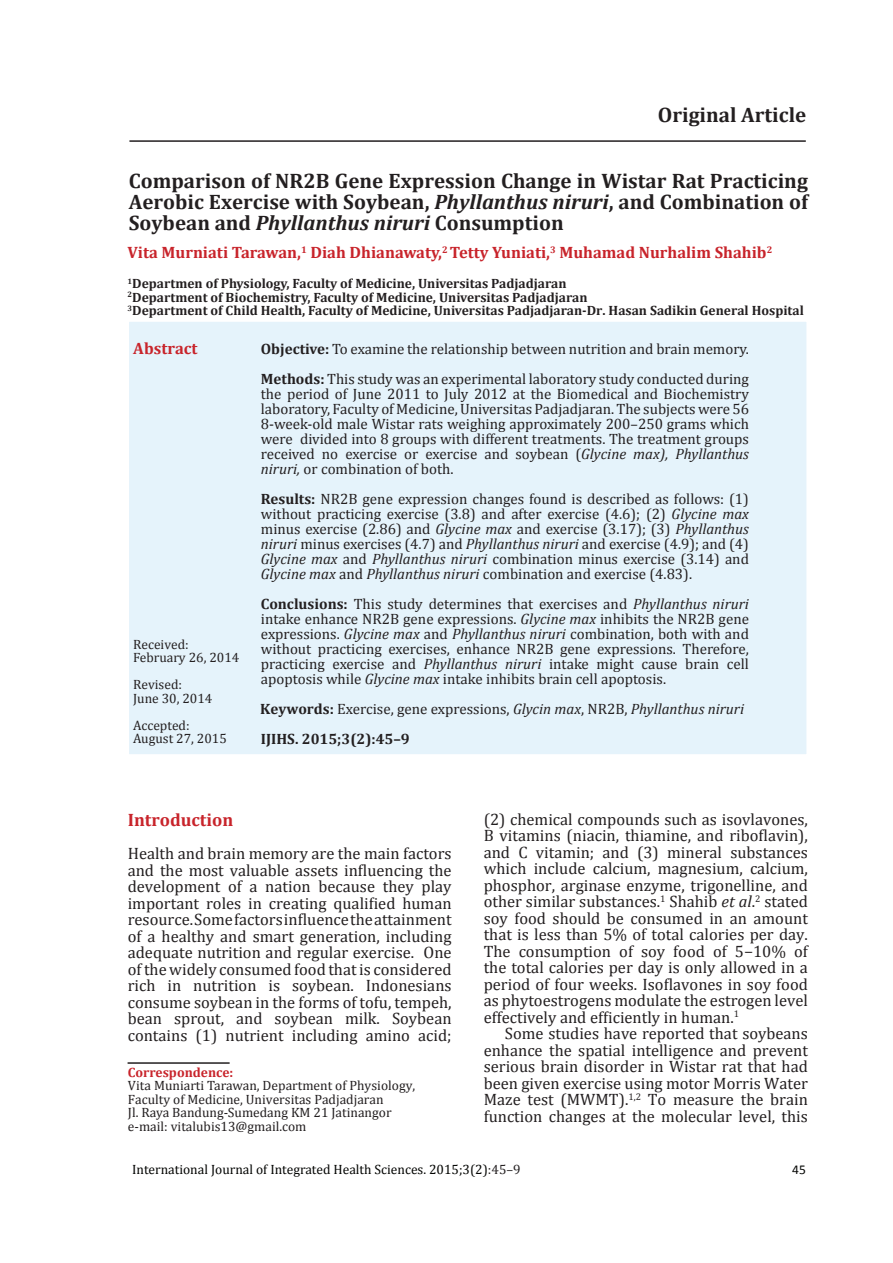
<style>
.page{position:relative;width:893px;height:1263px;background:#fff}
.page>*{position:absolute;margin:0;border:0;box-sizing:border-box;transform-origin:0 0}
.t1{font:700 21px/21px "Cambria";color:#231f20;text-align:justify}
.t2{font:700 18px "Cambria";color:#c8242b}
.t3{font:16.5px/16.5px "Cambria";color:#231f20;text-align:justify}
.t4{font:700 16.5px "Cambria";color:#c8242b}
.t5{font:15px/15px "Cambria";color:#231f20;text-align:justify}
.t6{font:700 13.5px/13.5px "Cambria";color:#231f20}
.t7{font:13.5px/13.5px "Cambria";color:#231f20}
.t8{font:13.5px "Cambria";color:#040503}
.t9{font:700 13.5px "Cambria";color:#c8242b}
.t10{font:13.5px "Calibri";color:#040503}
.s1{font-style:italic}
.s2{font-weight:700}
.s3{color:#231f20}
</style>
<div class="page">
<hr style="left:129px;top:140px;width:677px;height:2px;background:#231f20">
<hr style="left:128px;top:1062px;width:102px;height:2px;background:#231f20">
<div style="left:128px;top:321px;width:679px;height:434px;background:#e5f3fb"></div>
<div style="left:128px;top:320px;width:680px;height:436px;border:2px solid #fff"></div>
<h1 class="t1" style="left:658px;top:103px;width:150px">Original Article</h1>
<h1 class="t1" style="left:129px;top:170px;width:681px">Comparison of NR2B Gene Expression Change in Wistar Rat Practicing Aerobic Exercise with Soybean, <span class="s1">Phyllanthus niruri</span>, and Combination of Soybean and <span class="s1">Phyllanthus niruri</span> Consumption</h1>
<p class="t4" style="left:128px;top:241px;width:646px">Vita Murniati Tarawan,<sup>1</sup> Diah Dhianawaty,<sup>2</sup> Tetty Yuniati,<sup>3</sup> Muhamad Nurhalim Shahib<sup>2</sup></p>
<p class="t6" style="left:128px;top:277px;width:678px"><sup>1</sup>Departmen of Physiology, Faculty of Medicine, Universitas Padjadjaran<br><sup>2</sup>Department of Biochemistry, Faculty of Medicine, Universitas Padjadjaran<br><sup>3</sup>Department of Child Health, Faculty of Medicine, Universitas Padjadjaran-Dr. Hasan Sadikin General Hospital</p>
<p class="t4" style="left:133px;top:337px;width:66px">Abstract</p>
<p class="t5" style="left:261px;top:334px;width:490px;line-height:30px"><span class="s2">Objective:</span> To examine the relationship between nutrition and brain memory.<br><span class="s2">Methods:</span> This study was an experimental laboratory study conducted during</p>
<p class="t5" style="left:261px;top:387px;width:490px">the period of June 2011 to July 2012 at the Biomedical and Biochemistry laboratory, Faculty of Medicine, Universitas Padjadjaran. The subjects were 56<br>8-week-old male Wistar rats weighing approximately 200–250 grams which were divided into 8 groups with different treatments. The treatment groups received no exercise or exercise and soybean (<span class="s1">Glycine max), Phyllanthus niruri,</span> or combination of both.</p>
<p class="t5" style="left:261px;top:492px;width:490px"><span class="s2">Results:</span> NR2B gene expression changes found is described as follows: (1) without practicing exercise (3.8) and after exercise (4.6); (2) <span class="s1">Glycine max </span>minus exercise (2.86) and <span class="s1">Glycine max</span> and exercise (3.17); (3) <span class="s1">Phyllanthus niruri</span> minus exercises (4.7) and <span class="s1">Phyllanthus niruri</span> and exercise (4.9); and (4)<br><span class="s1">Glycine max</span> and <span class="s1">Phyllanthus niruri</span> combination minus exercise (3.14) and <span class="s1">Glycine max</span> and <span class="s1">Phyllanthus niruri</span> combination and exercise (4.83).</p>
<p class="t5" style="left:261px;top:597px;width:490px"><span class="s2">Conclusions:</span> This study determines that exercises and <span class="s1">Phyllanthus niruri </span>intake enhance NR2B gene expressions. <span class="s1">Glycine max</span> inhibits the NR2B gene expressions. <span class="s1">Glycine max</span> and <span class="s1">Phyllanthus niruri</span> combination, both with and without practicing exercises, enhance NR2B gene expressions. Therefore, practicing exercise and <span class="s1">Phyllanthus niruri</span> intake might cause brain cell apoptosis while <span class="s1">Glycine max</span> intake inhibits brain cell apoptosis.</p>
<p class="t5" style="left:260px;top:694px;width:485px;line-height:30px"><span class="s2">Keywords:</span> Exercise, gene expressions, <span class="s1">Glycin max</span>, NR2B, <span class="s1">Phyllanthus niruri<br></span><span class="s2">IJIHS. 2015;3(2):45–9</span></p>
<p class="t7" style="left:133px;top:637px;width:108px">Received:<br>February 26, 2014</p>
<p class="t7" style="left:133px;top:678px;width:81px">Revised:<br>June 30, 2014</p>
<p class="t7" style="left:133px;top:718px;width:95px">Accepted:<br>August 27, 2015</p>
<p class="t2" style="left:128px;top:807px;width:107px">Introduction</p>
<p class="t3" style="left:128px;top:845px;width:325px">Health and brain memory are the main factors and the most valuable assets influencing the development of a nation because they play important roles in creating qualified human resource. Some factors influence the attainment of a healthy and smart generation, including adequate nutrition and regular exercise. One of the widely consumed food that is considered rich in nutrition is soybean. Indonesians consume soybean in the forms of tofu, tempeh, bean sprout, and soybean milk. Soybean contains (1) nutrient including amino acid;</p>
<p class="t9" style="left:128px;top:1063px;width:107px">Correspondence:</p>
<p class="t7" style="left:128px;top:1079px;width:289px">Vita Muniarti Tarawan, Department of Physiology, Faculty of Medicine, Universitas Padjadjaran<br>Jl. Raya Bandung-Sumedang KM 21 Jatinangor e-mail: vitalubis13@gmail.com</p>
<p class="t3" style="left:484px;top:811px;width:326px">(2) chemical compounds such as isovlavones, B vitamins (niacin, thiamine, and riboflavin), and C vitamin; and (3) mineral substances which include calcium, magnesium, calcium, phosphor, arginase enzyme, trigonelline, and other similar substances.<sup>1</sup> Shahib <span class="s1">et al</span>.<sup>2</sup> stated soy food should be consumed in an amount that is less than 5% of total calories per day.<br>The consumption of soy food of 5−10% of the total calories per day is only allowed in a period of four weeks. Isoflavones in soy food as phytoestrogens modulate the estrogen level effectively and efficiently in human.<sup>1</sup></p>
<p class="t3" style="left:484px;top:1025px;width:326px;text-indent:21px">Some studies have reported that soybeans enhance the spatial intelligence and prevent serious brain disorder in Wistar rat that had been given exercise using motor Morris Water Maze test (MWMT).<sup>1,2</sup> To measure the brain function changes at the molecular level, this</p>
<p class="t8" style="left:132px;top:1161px;width:390px">International Journal of Integrated Health Sciences. 2015;3(2)<span class="s3">:45–9</span></p>
<p class="t10" style="left:792px;top:1160px;width:15px">45</p>
</div>
